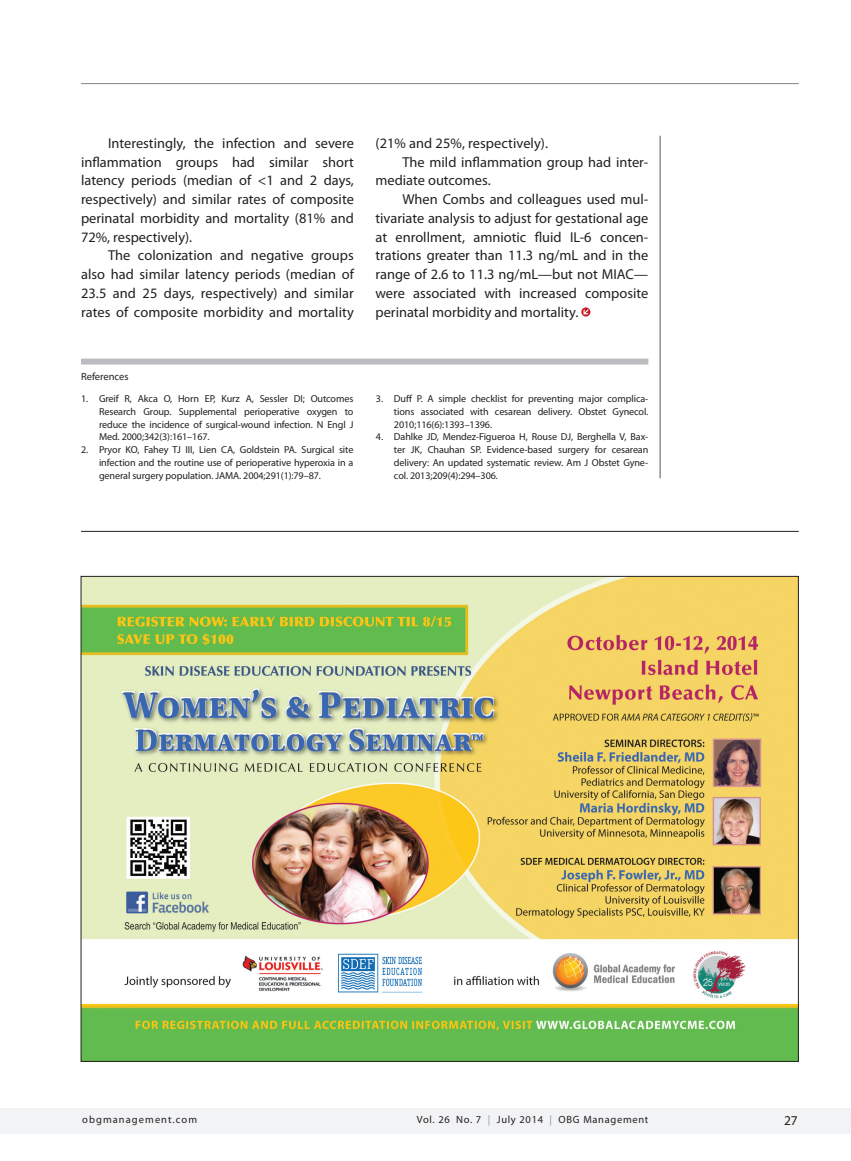
<style>
.page{position:relative;width:851px;height:1161px;background:#fff}
.page>*{position:absolute;margin:0;border:0;box-sizing:border-box;transform-origin:0 0}
.Body_Copy{font:14.4px/18.8px "Myriad Pro";color:#231f20;text-align:justify}
.t1{font:13.5px "Myriad Pro";color:#231f20}
.Reference_Header{font:10.5px "Myriad Pro";letter-spacing:.065em;color:#231f20}
.Reference_Header-2{font:10.5px "Myriad Pro";letter-spacing:.1em;color:#231f20}
.Reference_Header-3{font:10.5px "Myriad Pro";color:#231f20}
.References{font:10.2px/12.8px "Myriad Pro";letter-spacing:-.01em;color:#231f20;text-align:justify}
.s1{color:#939598}
</style>
<div class="page">
<hr style="left:659px;top:136px;width:1px;height:342px;background:#57585a">
<hr style="left:81px;top:83px;width:717px;height:1px;background:#808285">
<div style="left:0;top:1108px;width:850px;height:26px;background:#f2f3f4"></div>
<svg style="left:581px;top:307px;width:9px;height:9px"></svg>
<div style="left:81px;top:359px;width:567px;height:6px;background:#bcbdc0"></div>
<hr style="left:81px;top:531px;width:717px;height:1px;background:#231f20">
<img style="left:83px;top:578px;width:713px;height:482px">
<p class="Body_Copy" style="left:81px;top:133px;width:274px;text-indent:27px">Interestingly, the infection and severe inflammation groups had similar short latency periods (median of &lt;1 and 2 days, respectively) and similar rates of composite perinatal morbidity and mortality (81% and 72%, respectively).</p>
<p class="Body_Copy" style="left:81px;top:246px;width:274px;text-indent:27px">The colonization and negative groups also had similar latency periods (median of 23.5 and 25 days, respectively) and similar rates of composite morbidity and mortality</p>
<p class="Reference_Header-3" style="left:81px;top:370px;width:49px">References</p>
<p class="References" style="left:99px;top:392px;width:256px;text-indent:-18px">1. Greif R, Akca O, Horn EP, Kurz A, Sessler DI; Outcomes Research Group. Supplemental perioperative oxygen to reduce the incidence of surgical-wound infection. N Engl J Med. 2000;342(3):161–167.</p>
<p class="References" style="left:99px;top:443px;width:256px;text-indent:-18px">2. Pryor KO, Fahey TJ III, Lien CA, Goldstein PA. Surgical site infection and the routine use of perioperative hyperoxia in a general surgery population. JAMA. 2004;291(1):79–87.</p>
<p class="Body_Copy" style="left:375px;top:133px;width:174px">(21% and 25%, respectively).</p>
<p class="Body_Copy" style="left:375px;top:152px;width:274px;text-indent:27px">The mild inflammation group had inter&shy;mediate outcomes.</p>
<p class="Body_Copy" style="left:375px;top:190px;width:274px;text-indent:27px">When Combs and colleagues used mul&shy;tivariate analysis to adjust for gestational age at enrollment, amniotic fluid IL-6 concen&shy;trations greater than 11.3 ng/mL and in the range of 2.6 to 11.3 ng/mL—but not MIAC— were associated with increased composite perinatal morbidity and mortality.</p>
<p class="References" style="left:394px;top:392px;width:256px;text-indent:-18px">3. Duff P. A simple checklist for preventing major complica&shy;tions associated with cesarean delivery. Obstet Gynecol.<br>2010;116(6):1393–1396.</p>
<p class="References" style="left:394px;top:430px;width:256px;text-indent:-18px">4. Dahlke JD, Mendez-Figueroa H, Rouse DJ, Berghella V, Bax&shy;ter JK, Chauhan SP. Evidence-based surgery for cesarean delivery: An updated systematic review. Am J Obstet Gyne&shy;col. 2013;209(4):294–306.</p>
<p class="Reference_Header-2" style="left:82px;top:1114px;width:116px">obgmanagement.com</p>
<p class="Reference_Header" style="left:417px;top:1114px;width:233px">Vol. 26 No. 7 <span class="s1">|</span> July 2014 <span class="s1">|</span> OBG Management</p>
<p class="t1" style="left:784px;top:1112px;width:15px">27</p>
</div>
